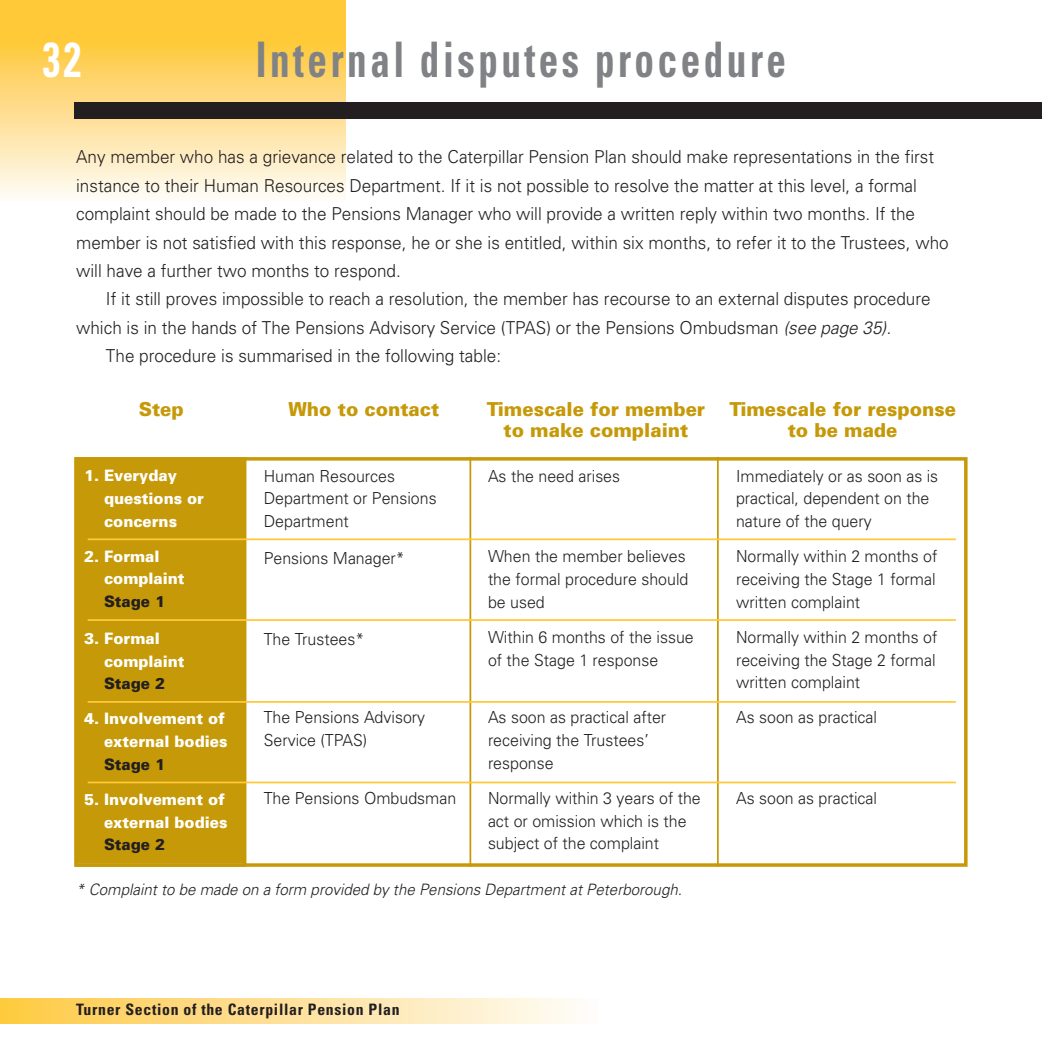
<style>
.page{position:relative;width:1042px;height:1042px;background:#fff}
.page>*{position:absolute;margin:0;border:0;box-sizing:border-box;transform-origin:0 0}
.t1{font:700 condensed 49px "Univers";letter-spacing:.09em;color:#808285;scale:.8 1}
.t2{font:700 condensed 49px "Univers";color:#fff;scale:.8 1}
.t3{font:900 19.25px "Univers";color:#c69908;scale:.96 1}
.t4{font:300 17.85px/28.3px "Univers";color:#231f20;scale:.96 1}
.t5{font:300 16.62px/22.8px "Univers";color:#231f20;scale:.96 1}
.t6{font:900 15.75px/22.8px "Univers";color:#fff;scale:.96 1}
.t7{font:italic 300 15.75px "Univers";color:#231f20;scale:.96 1}
.t8{font:700 condensed 15.75px "Univers";letter-spacing:.045em;color:#231f20}
.t9{font:900 15.75px "Univers";color:#231f20;scale:.96 1}
.s1{font-style:italic}
</style>
<div class="page">
<div style="left:0;top:0;width:346px;height:50px;background:#ffc938"></div>
<div style="left:0;top:43px;width:346px;height:158px;background:linear-gradient(to bottom,#fec83f,#fefbf7)"></div>
<div style="left:74px;top:102px;width:968px;height:17px;background:#231f20"></div>
<div style="left:0;top:998px;width:598px;height:25px;background:linear-gradient(to right,#fec943,#fefcfa)"></div>
<div style="left:74px;top:457px;width:893px;height:410px;border:4px solid #c69908"></div>
<div style="left:78px;top:461px;width:165px;height:402px;background:#c69908"></div>
<div style="left:74px;top:457px;width:172px;height:410px;border:4px solid #c69908"></div>
<hr style="left:469px;top:457px;width:2px;height:410px;background:#c69908">
<hr style="left:717px;top:457px;width:2px;height:410px;background:#c69908">
<hr style="left:88px;top:701px;width:868px;height:2px;background:#ffc938">
<hr style="left:88px;top:619px;width:868px;height:2px;background:#ffc938">
<hr style="left:88px;top:538px;width:868px;height:2px;background:#ffc938">
<hr style="left:88px;top:781px;width:868px;height:2px;background:#ffc938">
<h1 class="t2" style="left:43px;top:41px;width:49px">32</h1>
<h1 class="t1" style="left:256px;top:41px;width:664px">Internal disputes procedure</h1>
<p class="t4" style="left:76px;top:145px;width:910px">Any member who has a grievance related to the Caterpillar Pension Plan should make representations in the first instance to their Human Resources Department. If it is not possible to resolve the matter at this level, a formal complaint should be made to the Pensions Manager who will provide a written reply within two months. If the member is not satisfied with this response, he or she is entitled, within six months, to refer it to the Trustees, who will have a further two months to respond.</p>
<p class="t4" style="left:106px;top:286px;width:860px">If it still proves impossible to reach a resolution, the member has recourse to an external disputes procedure</p>
<p class="t4" style="left:76px;top:315px;width:850px">which is in the hands of The Pensions Advisory Service (TPAS) or the Pensions Ombudsman <span class="s1">(see page 35).</span></p>
<p class="t4" style="left:106px;top:343px;width:413px">The procedure is summarised in the following table:</p>
<p class="t3" style="left:139px;top:402px;width:49px">Step</p>
<p class="t3" style="left:288px;top:402px;width:159px">Who to contact</p>
<p class="t3" style="left:487px;top:402px;width:229px">Timescale for member</p>
<p class="t3" style="left:729px;top:402px;width:237px">Timescale for response</p>
<p class="t3" style="left:504px;top:423px;width:194px">to make complaint</p>
<p class="t3" style="left:788px;top:423px;width:116px">to be made</p>
<p class="t6" style="left:104px;top:465px;width:106px;text-indent:-20px">1. Everyday questions or concerns</p>
<p class="t6" style="left:104px;top:546px;width:85px;text-indent:-20px">2. Formal complaint</p>
<p class="t9" style="left:104px;top:596px;width:65px">Stage 1</p>
<p class="t6" style="left:104px;top:628px;width:85px;text-indent:-20px">3. Formal complaint</p>
<p class="t9" style="left:104px;top:678px;width:65px">Stage 2</p>
<p class="t6" style="left:84px;top:709px;width:151px;text-align:right">4. Involvement of external bodies</p>
<p class="t9" style="left:104px;top:758px;width:65px">Stage 1</p>
<p class="t6" style="left:84px;top:789px;width:151px;text-align:right">5. Involvement of external bodies</p>
<p class="t9" style="left:104px;top:839px;width:65px">Stage 2</p>
<p class="t5" style="left:264px;top:466px;width:182px">Human Resources<br>Department or Pensions<br>Department</p>
<p class="t5" style="left:264px;top:548px;width:148px">Pensions Manager*</p>
<p class="t5" style="left:264px;top:629px;width:106px">The Trustees*</p>
<p class="t5" style="left:264px;top:707px;width:170px">The Pensions Advisory<br>Service (TPAS)</p>
<p class="t5" style="left:264px;top:788px;width:202px">The Pensions Ombudsman</p>
<p class="t5" style="left:488px;top:466px;width:139px">As the need arises</p>
<p class="t5" style="left:488px;top:546px;width:210px">When the member believes the formal procedure should be used</p>
<p class="t5" style="left:488px;top:627px;width:216px">Within 6 months of the issue of the Stage 1 response</p>
<p class="t5" style="left:488px;top:707px;width:187px">As soon as practical after receiving the Trustees’ response</p>
<p class="t5" style="left:488px;top:788px;width:223px">Normally within 3 years of the act or omission which is the subject of the complaint</p>
<p class="t7" style="left:76px;top:883px;width:632px">* Complaint to be made on a form provided by the Pensions Department at Peterborough.</p>
<p class="t5" style="left:736px;top:466px;width:212px">Immediately or as soon as is practical, dependent on the nature of the query</p>
<p class="t5" style="left:736px;top:546px;width:211px;text-align:justify">Normally within 2 months of receiving the Stage 1 formal written complaint</p>
<p class="t5" style="left:736px;top:627px;width:211px;text-align:justify">Normally within 2 months of receiving the Stage 2 formal written complaint</p>
<p class="t5" style="left:736px;top:707px;width:148px">As soon as practical</p>
<p class="t5" style="left:736px;top:788px;width:148px">As soon as practical</p>
<p class="t8" style="left:76px;top:1004px;width:325px">Turner Section of the Caterpillar Pension Plan</p>
</div>
